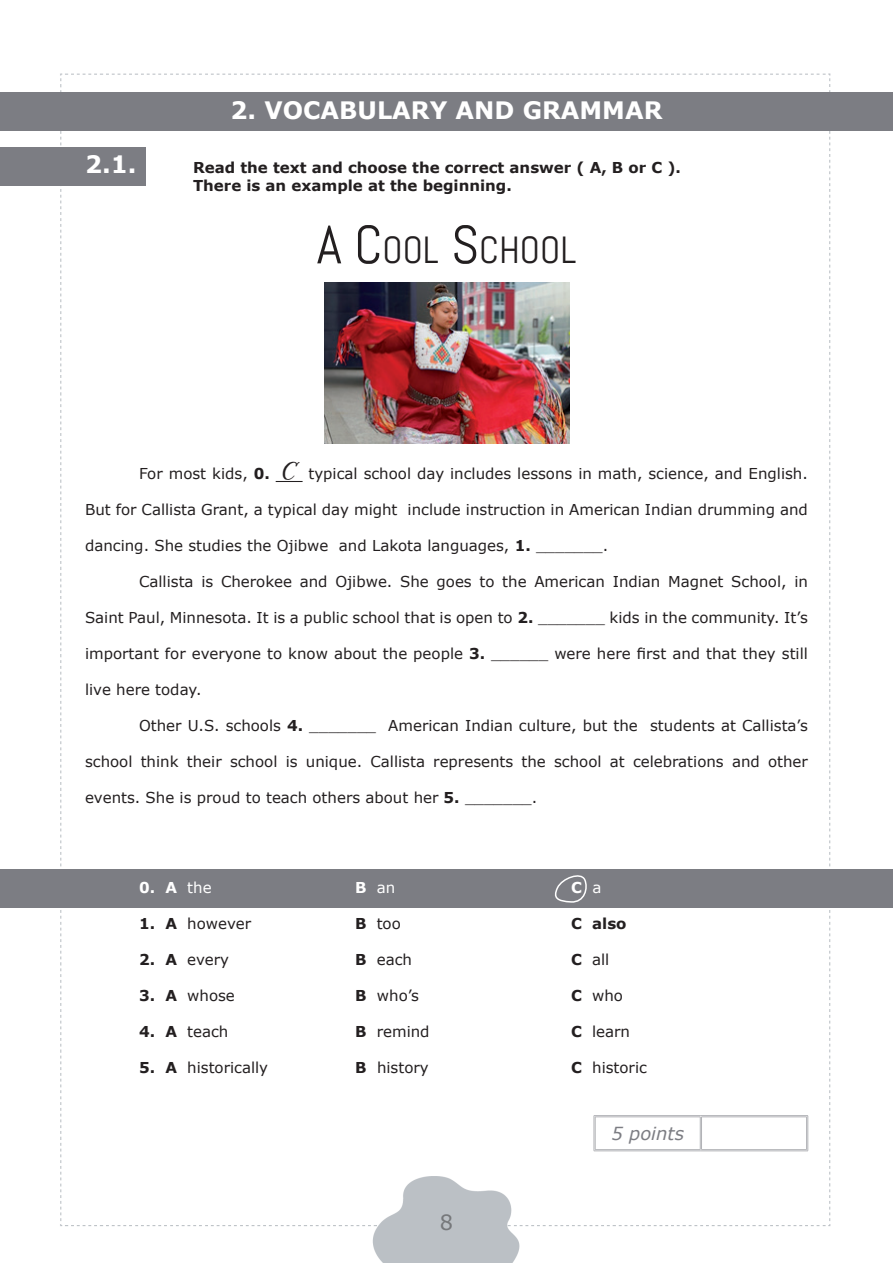
<style>
.page{position:relative;width:893px;height:1263px;background:#fff}
.page>*{position:absolute;margin:0;border:0;box-sizing:border-box;transform-origin:0 0}
.t1{font:37.8px "Abel";color:#231f20}
.t2{font:700 24px "Verdana";color:#fff}
.t3{font:21px "Verdana";color:#76787b}
.t4{font:italic 18px "Verdana";color:#7c7d83}
.t5{font:15px "Verdana";color:#231f20}
.t6{font:700 15px/18px "Verdana";color:#231f20}
.t7{font:700 15px "Verdana";color:#fff}
.t8{font:15px "Verdana";color:#fff}
.s1{font-size:54px}
.s2{font-weight:700}
.s3{font-family:"Alana";font-weight:700;font-size:21px}
.s4{font-weight:400}
</style>
<div class="page">
<img style="left:0;top:73px;width:893px;height:1190px">
<div style="left:0;top:93px;width:893px;height:38px;background:#7c7d83"></div>
<div style="left:0;top:870px;width:893px;height:38px;background:#7c7d83"></div>
<div style="left:0;top:147px;width:146px;height:39px;background:#7c7d83"></div>
<svg style="left:276px;top:481px;width:27px;height:1px"></svg>
<img style="left:324px;top:283px;width:245px;height:160px">
<hr style="left:594px;top:1115px;width:107px;height:2px;background:#fff">
<hr style="left:594px;top:1149px;width:107px;height:2px;background:#fff">
<hr style="left:594px;top:1115px;width:107px;height:1px;background:#b2b3b7">
<hr style="left:595px;top:1116px;width:105px;height:1px;background:#b2b3b7">
<hr style="left:594px;top:1116px;width:1px;height:35px;background:#b2b3b7">
<hr style="left:595px;top:1117px;width:1px;height:32px;background:#b2b3b7">
<hr style="left:701px;top:1115px;width:107px;height:1px;background:#b2b3b7">
<hr style="left:701px;top:1116px;width:106px;height:1px;background:#b2b3b7">
<hr style="left:700px;top:1117px;width:1px;height:32px;background:#b2b3b7">
<hr style="left:701px;top:1117px;width:1px;height:32px;background:#b2b3b7">
<hr style="left:806px;top:1117px;width:1px;height:32px;background:#b2b3b7">
<hr style="left:807px;top:1116px;width:1px;height:35px;background:#b2b3b7">
<hr style="left:595px;top:1149px;width:105px;height:1px;background:#b2b3b7">
<hr style="left:594px;top:1150px;width:107px;height:1px;background:#b2b3b7">
<hr style="left:701px;top:1149px;width:106px;height:1px;background:#b2b3b7">
<hr style="left:701px;top:1150px;width:107px;height:1px;background:#b2b3b7">
<svg style="left:555px;top:875px;width:32px;height:28px"></svg>
<h2 class="t2" style="left:231px;top:94px;width:433px">2. VOCABULARY AND GRAMMAR</h2>
<h2 class="t2" style="left:85px;top:148px;width:53px">2.1.</h2>
<p class="t6" style="left:193px;top:159px;width:489px">Read the text and choose the correct answer ( A, B or C ).<br>There is an example at the beginning.</p>
<h1 class="t1" style="left:317px;top:226px;width:261px"><span class="s1">A C</span>OOL <span class="s1">S</span>CHOOL</h1>
<p class="t5" style="left:139px;top:464px;width:670px">For most kids, <span class="s2">0.</span> <span class="s3">C</span> typical school day includes lessons in math, science, and English.</p>
<p class="t5" style="left:85px;top:500px;width:724px">But for Callista Grant, a typical day might include instruction in American Indian drumming and</p>
<p class="t5" style="left:85px;top:536px;width:525px">dancing. She studies the Ojibwe and Lakota languages, <span class="s2">1.</span> _______.</p>
<p class="t5" style="left:139px;top:572px;width:670px">Callista is Cherokee and Ojibwe. She goes to the American Indian Magnet School, in</p>
<p class="t5" style="left:85px;top:608px;width:724px">Saint Paul, Minnesota. It is a public school that is open to <span class="s2">2.</span> _______ kids in the community. It’s</p>
<p class="t5" style="left:85px;top:644px;width:724px">important for everyone to know about the people <span class="s2">3.</span> ______ were here first and that they still</p>
<p class="t5" style="left:85px;top:680px;width:118px">live here today.</p>
<p class="t5" style="left:139px;top:716px;width:670px">Other U.S. schools <span class="s2">4.</span> _______ American Indian culture, but the students at Callista’s</p>
<p class="t5" style="left:85px;top:752px;width:724px">school think their school is unique. Callista represents the school at celebrations and other</p>
<p class="t5" style="left:85px;top:788px;width:454px">events. She is proud to teach others about her <span class="s2">5.</span> _______.</p>
<p class="t7" style="left:139px;top:877px;width:74px">0. A <span class="s4">the</span></p>
<p class="t8" style="left:355px;top:878px;width:42px"><span class="s2">B</span> an</p>
<p class="t7" style="left:571px;top:877px;width:32px">C <span class="s4">a</span></p>
<p class="t5" style="left:139px;top:914px;width:114px"><span class="s2">1. A</span> however</p>
<p class="t5" style="left:355px;top:914px;width:47px"><span class="s2">B</span> too</p>
<p class="t6" style="left:571px;top:915px;width:57px">C also</p>
<p class="t5" style="left:139px;top:950px;width:92px"><span class="s2">2. A</span> every</p>
<p class="t5" style="left:355px;top:950px;width:58px"><span class="s2">B</span> each</p>
<p class="t5" style="left:571px;top:950px;width:40px"><span class="s2">C</span> all</p>
<p class="t5" style="left:139px;top:986px;width:97px"><span class="s2">3. A</span> whose</p>
<p class="t5" style="left:355px;top:986px;width:66px"><span class="s2">B</span> who’s</p>
<p class="t5" style="left:571px;top:986px;width:53px"><span class="s2">C</span> who</p>
<p class="t5" style="left:139px;top:1022px;width:91px"><span class="s2">4. A</span> teach</p>
<p class="t5" style="left:355px;top:1022px;width:76px"><span class="s2">B</span> remind</p>
<p class="t5" style="left:571px;top:1022px;width:61px"><span class="s2">C</span> learn</p>
<p class="t5" style="left:139px;top:1058px;width:131px"><span class="s2">5. A</span> historically</p>
<p class="t5" style="left:355px;top:1058px;width:75px"><span class="s2">B</span> history</p>
<p class="t5" style="left:571px;top:1058px;width:77px"><span class="s2">C</span> historic</p>
<h3 class="t3" style="left:440px;top:1208px;width:15px">8</h3>
<p class="t4" style="left:611px;top:1121px;width:74px">5 points</p>
</div>
